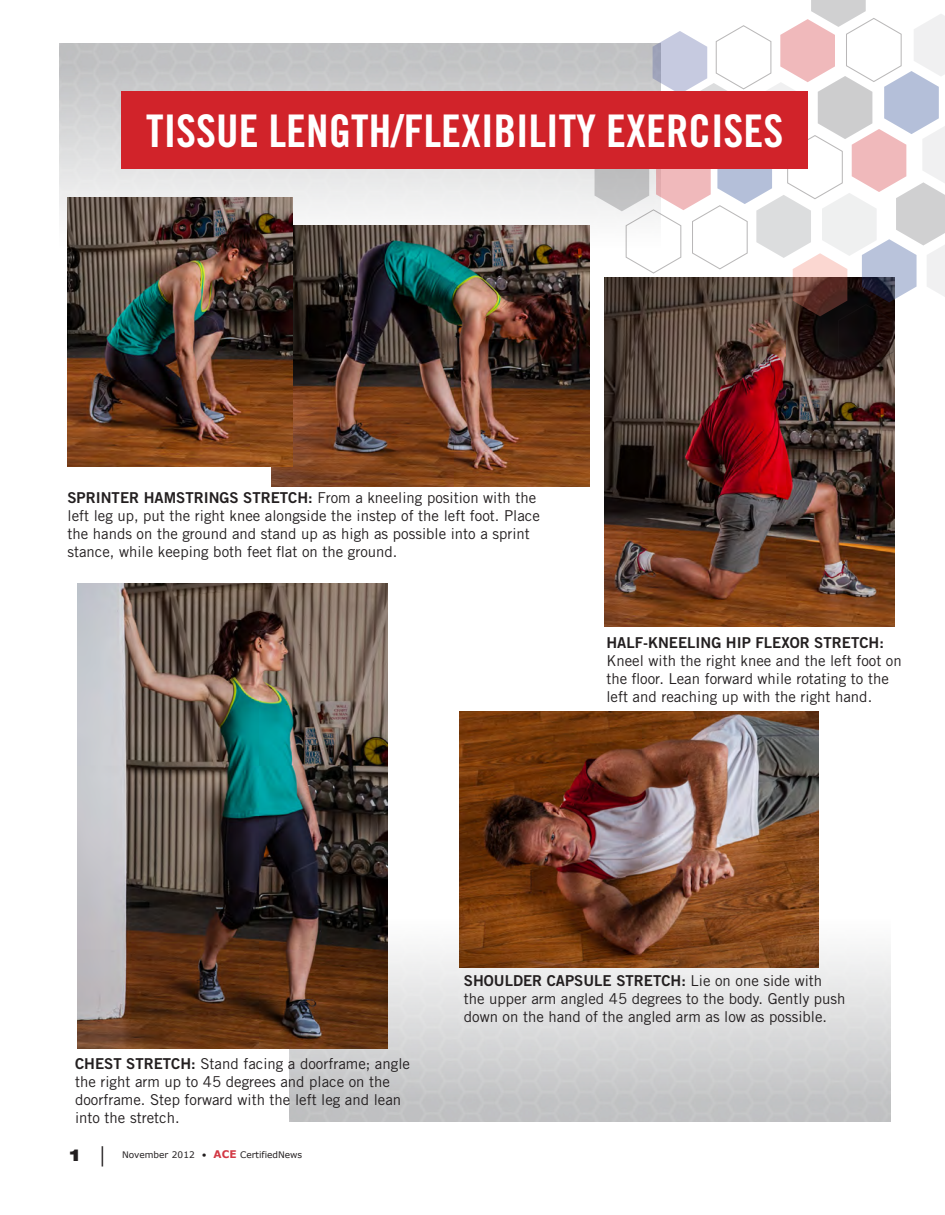
<style>
.page{position:relative;width:945px;height:1215px;background:#fff}
.page>*{position:absolute;margin:0;border:0;box-sizing:border-box;transform-origin:0 0}
.t1{font:45px "Trade Gothic Bold Cond Twenty";color:#fff}
.t2{font:900 expanded 16.5px "Helvetica Neue";color:#231f20}
.t3{font:15px/18px "Trade Gothic";color:#231f20}
.t4{font:9px "Verdana";color:#231f20}
.s1{font-family:"Trade Gothic Bold Two"}
.s2{font-weight:300;font-size:27px}
.s3{font-weight:700;font-size:10.5px;color:#d23844}
</style>
<div class="page">
<img style="left:59px;top:44px;width:536px;height:253px">
<img style="left:272px;top:225px;width:317px;height:262px">
<img style="left:68px;top:197px;width:224px;height:269px">
<img style="left:459px;top:711px;width:360px;height:257px">
<img style="left:604px;top:369px;width:290px;height:258px">
<img style="left:77px;top:584px;width:311px;height:465px">
<svg style="left:595px;top:0;width:350px;height:369px"></svg>
<div style="left:122px;top:91px;width:686px;height:78px;background:#d1232a"></div>
<p class="t1" style="left:146px;top:104px;width:639px">TISSUE LENGTH/FLEXIBILITY EXERCISES</p>
<p class="t3" style="left:67px;top:488px;width:474px"><span class="s1">SPRINTER HAMSTRINGS STRETCH:</span> From a kneeling position with the left leg up, put the right knee alongside the instep of the left foot. Place the hands on the ground and stand up as high as possible into a sprint stance, while keeping both feet flat on the ground.</p>
<p class="t3" style="left:606px;top:633px;width:297px"><span class="s1">HALF-KNEELING HIP FLEXOR STRETCH:<br></span>Kneel with the right knee and the left foot on the floor. Lean forward while rotating to the left and reaching up with the right hand.</p>
<p class="t3" style="left:75px;top:1054px;width:336px"><span class="s1">CHEST STRETCH:</span> Stand facing a doorframe; angle the right arm up to 45 degrees and place on the doorframe. Step forward with the left leg and lean into the stretch.</p>
<p class="t2" style="left:69px;top:1145px;width:38px">1 <span class="s2">|</span></p>
<p class="t4" style="left:122px;top:1149px;width:182px">November 2012 • <span class="s3">ACE</span> CertifiedNews</p>
<p class="t3" style="left:464px;top:971px;width:383px"><span class="s1">SHOULDER CAPSULE STRETCH:</span> Lie on one side with the upper arm angled 45 degrees to the body. Gently push down on the hand of the angled arm as low as possible.</p>
</div>
